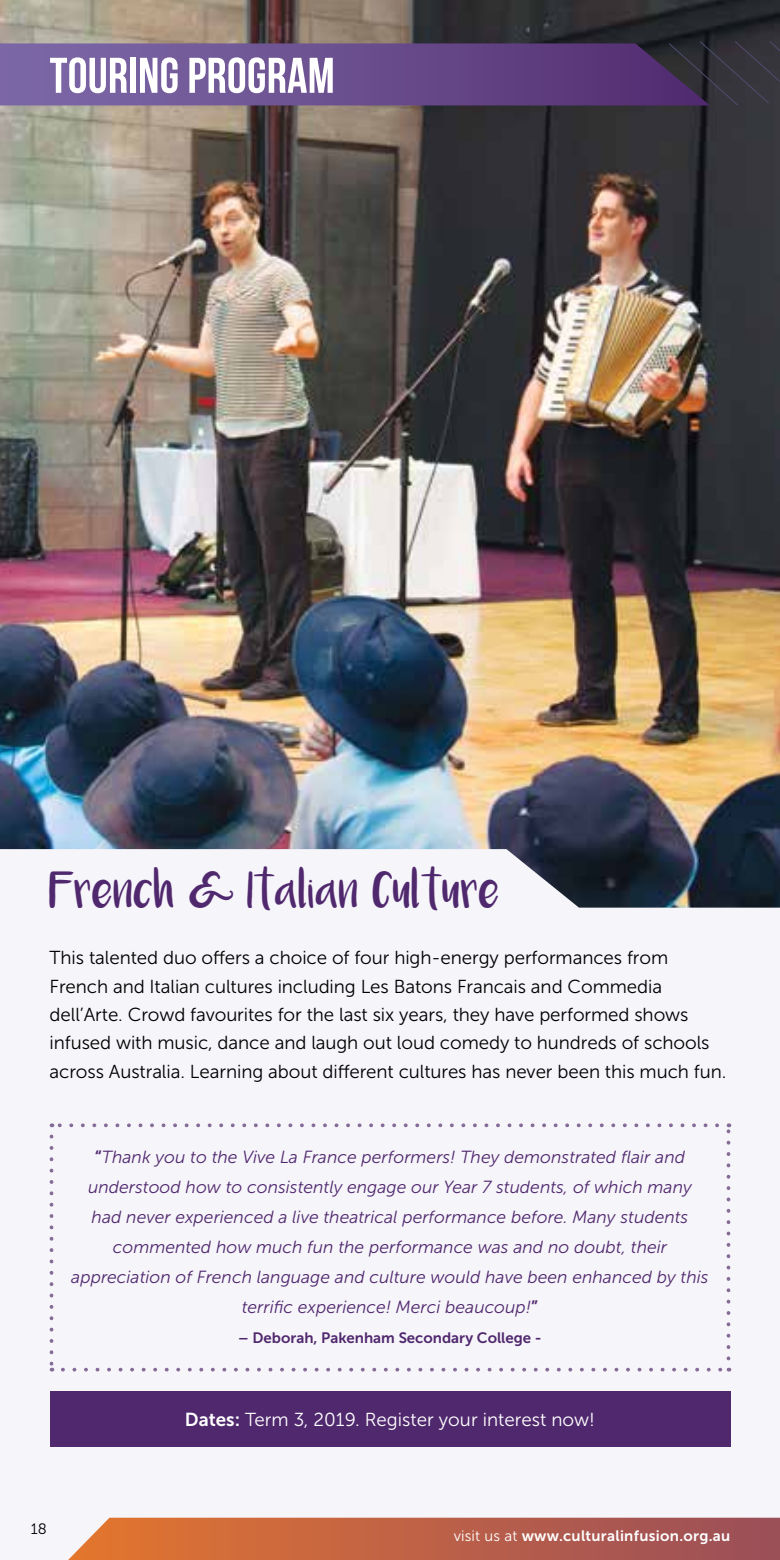
<style>
.page{position:relative;width:780px;height:1560px;background:#fff}
.page>*{position:absolute;margin:0;border:0;box-sizing:border-box;transform-origin:0 0}
.t1{font:700 50px "Bebas Neue";letter-spacing:.005em;color:#fff}
.t2{font:27.5px "Luna";letter-spacing:.01em;color:#50286e}
.t3{font:18.75px/28.2px "Museo Sans 300";letter-spacing:-.005em;color:#000}
.t4{font:18.75px "Museo Sans 300";color:#fff}
.t5{font:italic 17.5px/30px "Museo Sans 300";color:#50286e;text-align:center}
.t6{font:15px "Museo Sans 700";letter-spacing:.02em;color:#fff}
.t7{font:15px "Museo Sans 700";color:#50286e}
.t8{font:15px "Museo Sans 300";color:#000}
.s1{font-family:"Museo Sans 700";font-style:normal}
.s2{font-family:"Museo Sans 700"}
.s3{font-family:"Museo Sans 300"}
</style>
<div class="page">
<div style="left:0;top:0;width:780px;height:1559px;background:#f6f5fa"></div>
<svg style="left:69px;top:1517px;width:711px;height:42px;background:#bf674d"></svg>
<img style="left:0;top:0;width:780px;height:907px">
<svg style="left:0;top:41px;width:780px;height:65px;background:#624b80"></svg>
<svg style="left:63px;top:1367px;width:659px;height:4px"></svg>
<svg style="left:50px;top:1136px;width:3px;height:235px"></svg>
<svg style="left:726px;top:1123px;width:4px;height:235px"></svg>
<svg style="left:51px;top:1123px;width:666px;height:4px"></svg>
<div style="left:50px;top:1390px;width:680px;height:56px;background:#50286e"></div>
<h1 class="t1" style="left:50px;top:48px;width:286px">TOURING PROGRAM</h1>
<h2 class="t2" style="left:50px;top:882px;width:452px">French &amp; Italian Culture</h2>
<p class="t3" style="left:50px;top:943px;width:678px">This talented duo offers a choice of four high-energy performances from French and Italian cultures including Les Batons Francais and Commedia dell’Arte. Crowd favourites for the last six years, they have performed shows infused with music, dance and laugh out loud comedy to hundreds of schools across Australia. Learning about different cultures has never been this much fun.</p>
<p class="t5" style="left:71px;top:1141px;width:638px"><span class="s1">“</span>Thank you to the Vive La France performers! They demonstrated flair and understood how to consistently engage our Year 7 students, of which many had never experienced a live theatrical performance before. Many students commented how much fun the performance was and no doubt, their appreciation of French language and culture would have been enhanced by this terrific experience! Merci beaucoup!<span class="s1">”</span></p>
<p class="t7" style="left:238px;top:1328px;width:305px">– Deborah, Pakenham Secondary College -</p>
<p class="t8" style="left:31px;top:1520px;width:18px">18</p>
<p class="t4" style="left:185px;top:1408px;width:411px"><span class="s2">Dates:</span> Term 3, 2019. Register your interest now!</p>
<p class="t6" style="left:453px;top:1526px;width:278px"><span class="s3">visit us at</span> www.culturalinfusion.org.au</p>
</div>
